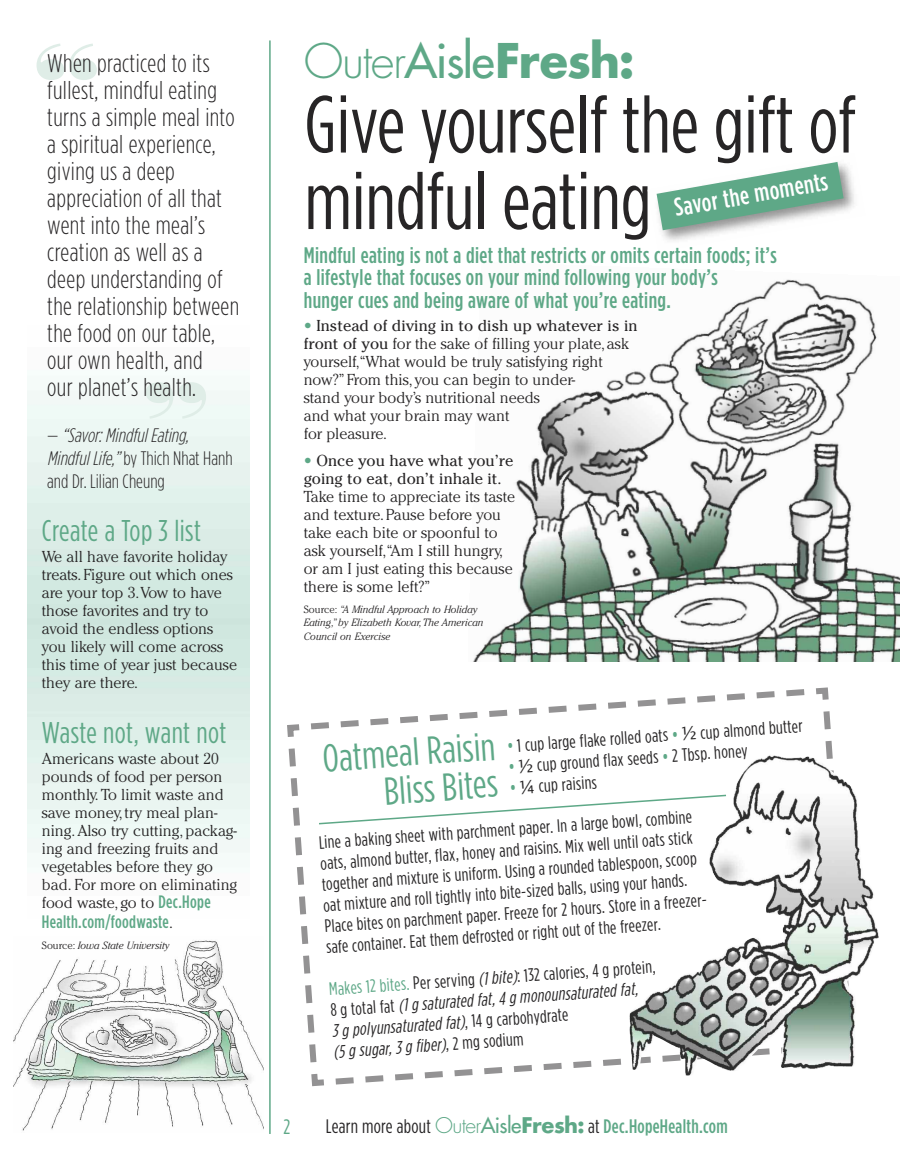
<style>
.page{position:relative;width:918px;height:1161px;background:#fff}
.page>*{position:absolute;margin:0;border:0;box-sizing:border-box;transform-origin:0 0}
.t1{font:90px "Bodoni Poster";color:#dfede7}
.t2{font:81px/76.5px "Gotham Condensed";color:#272526}
.t3{font:700 46.5px "Futura";letter-spacing:-.035em;color:#5ea887}
.t4{font:39px/37px "Gotham Condensed";color:#5ea887;text-align:right}
.t5{font:30px "Gotham Condensed";letter-spacing:.015em;color:#5ea887}
.t6{font:300 25.5px/27px "Gotham Condensed";letter-spacing:.015em;color:#272526}
.t7{font:500 25.5px "Gotham Condensed";color:#fff}
.t8{font:500 22.5px/22.5px "Gotham Condensed";letter-spacing:.02em;color:#5ea887}
.t9{font:21px "Gotham Condensed";color:#5ea887}
.t10{font:300 19.5px/23.4px "Gotham Condensed";color:#272526}
.t11{font:500 19.5px "Gotham Condensed";letter-spacing:.015em;color:#5ea887}
.t12{font:18px/21px "Gotham Condensed";color:#272526}
.t13{font:italic 18px/21px "Gotham Condensed";color:#272526}
.t14{font:500 18px "Gotham Condensed";letter-spacing:.02em;color:#5ea887}
.t15{font:300 15.75px/18px "Cheltenham";color:#272526}
.t16{font:15.75px/18px "Cheltenham";color:#272526}
.t17{font:italic 300 10.5px/13.5px "Cheltenham";color:#272526}
.s1{font-style:italic}
.s2{font-family:"Gotham Condensed";font-weight:500;font-size:18px;color:#5ea887}
.s3{font-family:"Cheltenham";font-weight:300;font-size:15.75px;color:#272526}
.s4{font-style:normal}
.s5{font-weight:300}
.s6{font-weight:400}
.s7{font-weight:400;color:#5ea887}
.s8{color:#5ea887}
.s9{font-weight:500;color:#5ea887}
.s10{font-family:"Lucida Grande"}
.s11{font-style:normal;color:#5ea887}
.s12{font-weight:400;color:#272526}
.s13{font-family:"Futura";font-weight:300;font-size:21px}
.s14{font-family:"Futura";font-weight:400;font-size:21px}
.s15{font-family:"Futura";font-weight:700;font-size:21px}
</style>
<div class="page">
<img style="left:473px;top:279px;width:427px;height:382px">
<img style="left:14px;top:940px;width:249px;height:191px">
<img style="left:656px;top:164px;width:198px;height:77px">
<svg style="left:657px;top:162px;width:187px;height:68px"></svg>
<svg style="left:257px;top:687px;width:576px;height:402px"></svg>
<hr style="left:269px;top:40px;width:2px;height:1094px;background:#5ea887">
<img style="left:630px;top:754px;width:249px;height:321px">
<h1 class="t1" style="left:34px;top:24px;width:66px">“</h1>
<p class="t6" style="left:47px;top:52px;width:194px">When practiced to its fullest, mindful eating turns a simple meal into a spiritual experience, giving us a deep appreciation of all that went into the meal’s creation as well as a deep understanding of the relationship between the food on our table, our own health, and<br>our planet’s health.</p>
<p class="t10" style="left:47px;top:424px;width:187px">— <span class="s1">“Savor: Mindful Eating,<br>MindfulLife,”</span>by Thich Nhat Hanh and Dr. Lilian Cheung</p>
<h1 class="t1" style="left:143px;top:362px;width:66px">”</h1>
<h3 class="t5" style="left:42px;top:520px;width:161px">Create a Top 3 list</h3>
<p class="t15" style="left:42px;top:549px;width:197px">We all have favorite holiday treats. Figure out which ones are your top 3.Vow to have those favorites and try to avoid the endless options you likely will come across this time of year just because they are there.</p>
<h3 class="t5" style="left:42px;top:722px;width:186px">Waste not, want not</h3>
<p class="t15" style="left:42px;top:751px;width:197px">Americans waste about 20 pounds of food per person monthly. To limit waste and save money,try meal plan&shy;ning.Also try cutting,packag&shy;ing and freezing fruits and vegetables before they go bad. For more on eliminating food waste, go to <span class="s2">Dec.Hope</span></p>
<p class="t14" style="left:42px;top:915px;width:133px">Health.com/foodwaste<span class="s3">.</span></p>
<p class="t17" style="left:42px;top:939px;width:129px"><span class="s4">Source:</span> Iowa State University</p>
<h3 class="t3" style="left:304px;top:27px;width:332px"><span class="s5">Outer</span><span class="s6">Aisle</span>Fresh:</h3>
<h2 class="t2" style="left:305px;top:91px;width:553px">Give yourself the gift of mindful eating</h2>
<h3 class="t7" style="left:673px;top:199px;width:157px;rotate:-10deg">Savor the moments</h3>
<h3 class="t8" style="left:304px;top:245px;width:475px">Mindful eating is not a diet that restricts or omits certain foods; it’s a lifestyle that focuses on your mind following your body’s<br>hunger cues and being aware of what you’re eating.</h3>
<p class="t15" style="left:304px;top:317px;width:335px"><span class="s7">•</span> <span class="s6">Instead of diving in to dish up whatever is in front of you</span> for the sake of filling your plate, ask yourself,“What would be truly satisfying right now?”From this, you can begin to under-<br>stand your body’s nutritional needs<br>and what your brain may want<br>for pleasure.</p>
<p class="t16" style="left:304px;top:451px;width:211px"><span class="s8">•</span> Once you have what you’re going to eat, don’t inhale it.</p>
<p class="t15" style="left:304px;top:488px;width:213px">Take time to appreciate its taste and texture.Pause before you take each bite or spoonful to ask yourself,“Am I still hungry, or am I just eating this because there is some left?”</p>
<p class="t17" style="left:304px;top:603px;width:181px"><span class="s4">Source:</span> “A Mindful Approach to Holiday<br>Eating,”by Elizabeth Kovar,The American<br>Council on Exercise</p>
<h3 class="t9" style="left:284px;top:1119px;width:8px">2</h3>
<h3 class="t4" style="left:322px;top:742px;width:174px;rotate:-4deg">Oatmeal Raisin<br>Bliss Bites</h3>
<p class="t12" style="left:507px;top:737px;width:298px;rotate:-4deg"><span class="s9">•</span> 1 cup large flake rolled oats <span class="s9">•</span> <span class="s10">½</span> cup almond butter</p>
<p class="t12" style="left:508px;top:758px;width:241px;rotate:-4deg"><span class="s9">•</span> <span class="s10">½</span> cup ground flax seeds <span class="s9">•</span> 2 Tbsp. honey</p>
<p class="t12" style="left:509px;top:779px;width:88px;rotate:-4deg"><span class="s9">•</span> <span class="s10">¼</span> cup raisins</p>
<p class="t12" style="left:318px;top:833px;width:387px;rotate:-4deg">Line a baking sheet with parchment paper. In a large bowl, combine oats, almond butter, flax, honey and raisins. Mix well until oats stick together and mixture is uniform. Using a rounded tablespoon, scoop oat mixture and roll tightly into bite-sized balls, using your hands.<br>Place bites on parchment paper. Freeze for 2 hours. Store in a freezer&shy;safe container. Eat them defrosted or right out of the freezer.</p>
<p class="t13" style="left:329px;top:980px;width:328px;rotate:-4deg"><span class="s11">Makes 12 bites.</span> <span class="s4">Per serving</span> (1 bite)<span class="s4">: 132 calories, 4 g protein, 8 g total fat</span> (1 g saturated fat, 4 g monounsaturated fat,<br>3 g polyunsaturated fat)<span class="s4">, 14 g carbohydrate<br></span>(5 g sugar, 3 g fiber)<span class="s4">, 2 mg sodium</span></p>
<p class="t11" style="left:326px;top:1120px;width:403px"><span class="s12">Learn more about</span> <span class="s13">Outer</span><span class="s14">Aisle</span><span class="s15">Fresh:</span> <span class="s12">at</span> Dec.HopeHealth.com</p>
</div>
